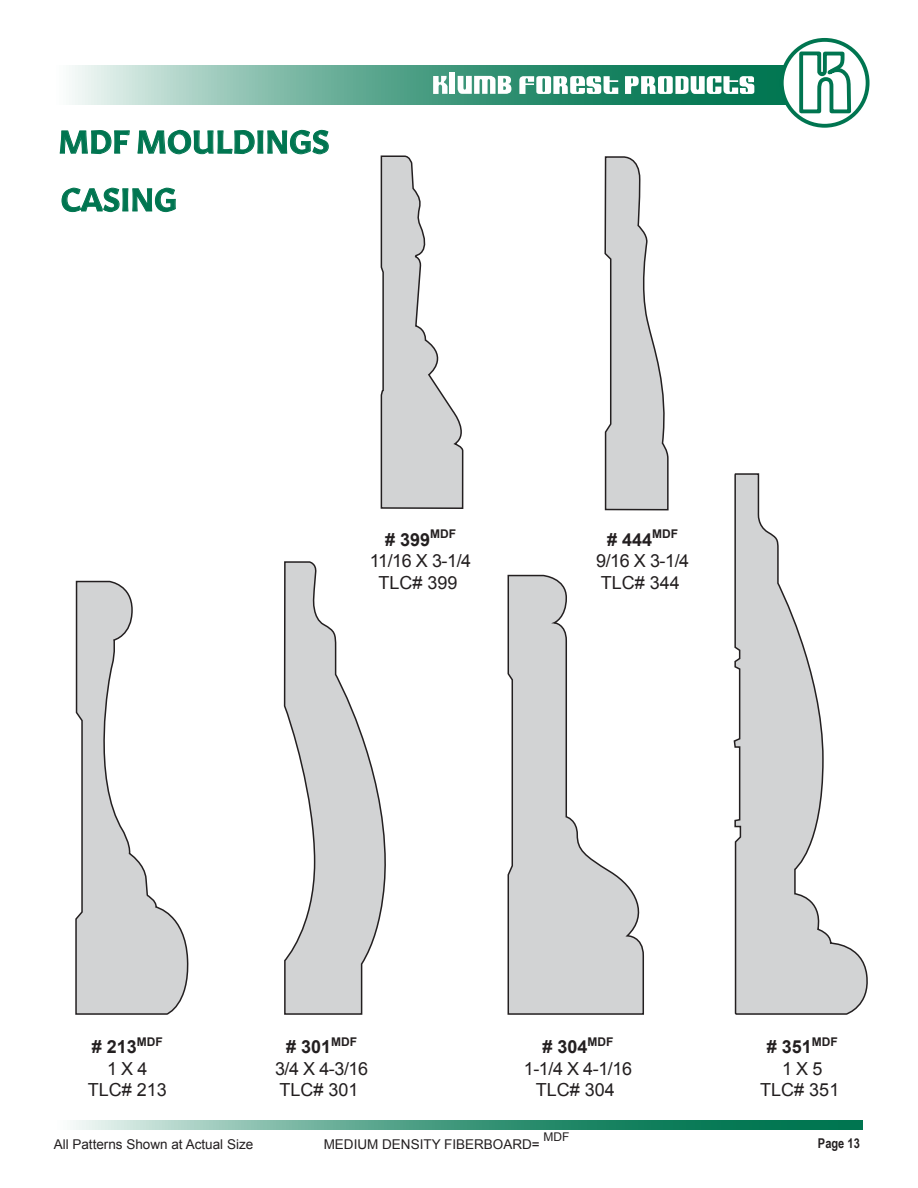
<style>
.page{position:relative;width:918px;height:1188px;background:#fff}
.page>*{position:absolute;margin:0;border:0;box-sizing:border-box;transform-origin:0 0}
.t1{font:600 31.5px/57.8px "Gitan Latn";color:#007550}
.t2{font:18px/21.6px "Arial";color:#231f20;text-align:center}
.t3{font:13.5px "Arial";color:#231f20}
.t4{font:700 13.5px "Arial Narrow";color:#231f20}
.t5{font:12px "Arial";color:#231f20}
.s1{font-weight:700}
</style>
<div class="page">
<svg style="left:73px;top:1121px;width:790px;height:9px;background:#4fa086"></svg>
<svg style="left:72px;top:65px;width:715px;height:39px;background:#67ad97"></svg>
<svg style="left:782px;top:40px;width:86px;height:86px"></svg>
<div style="left:780px;top:38px;width:90px;height:90px;border:4px solid #007550;border-radius:50%"></div>
<svg style="left:797px;top:50px;width:56px;height:65px"></svg>
<svg style="left:60px;top:130px;width:70px;height:24px"></svg>
<svg style="left:138px;top:130px;width:191px;height:24px"></svg>
<svg style="left:62px;top:188px;width:114px;height:24px"></svg>
<div style="left:450px;top:72px;width:5px;height:22px;background:#fff"></div>
<svg style="left:433px;top:76px;width:15px;height:18px"></svg>
<svg style="left:458px;top:76px;width:53px;height:18px"></svg>
<svg style="left:519px;top:76px;width:99px;height:18px"></svg>
<svg style="left:625px;top:76px;width:129px;height:18px"></svg>
<svg style="left:75px;top:580px;width:114px;height:435px"></svg>
<svg style="left:283px;top:561px;width:103px;height:454px"></svg>
<svg style="left:507px;top:574px;width:137px;height:441px"></svg>
<svg style="left:733px;top:473px;width:135px;height:542px"></svg>
<svg style="left:604px;top:156px;width:65px;height:355px"></svg>
<svg style="left:380px;top:155px;width:84px;height:354px"></svg>
<h1 class="t1" style="left:58px;top:110px;width:273px">MDF MOULDINGS<br>CASING</h1>
<p class="t2" style="left:370px;top:529px;width:103px"><span class="s1"># 399</span><sup>MDF<br></sup>11/16 X 3-1/4<br>TLC# 399</p>
<p class="t2" style="left:596px;top:529px;width:95px"><span class="s1"># 444</span><sup>MDF<br></sup>9/16 X 3-1/4<br>TLC# 344</p>
<p class="t2" style="left:88px;top:1036px;width:81px"><span class="s1"># 213</span><sup>MDF<br></sup>1 X 4<br>TLC# 213</p>
<p class="t2" style="left:760px;top:1036px;width:81px"><span class="s1"># 351</span><sup>MDF<br></sup>1 X 5<br>TLC# 351</p>
<p class="t2" style="left:275px;top:1036px;width:95px"><span class="s1"># 301</span><sup>MDF<br></sup>3/4 X 4-3/16<br>TLC# 301</p>
<p class="t2" style="left:524px;top:1036px;width:110px"><span class="s1"># 304</span><sup>MDF<br></sup>1-1/4 X 4-1/16<br>TLC# 304</p>
<p class="t5" style="left:544px;top:1129px;width:27px">MDF</p>
<p class="t3" style="left:54px;top:1135px;width:201px">All Patterns Shown at Actual Size</p>
<p class="t3" style="left:324px;top:1135px;width:218px">MEDIUM DENSITY FIBERBOARD=</p>
<p class="t4" style="left:818px;top:1133px;width:43px">Page 13</p>
</div>
